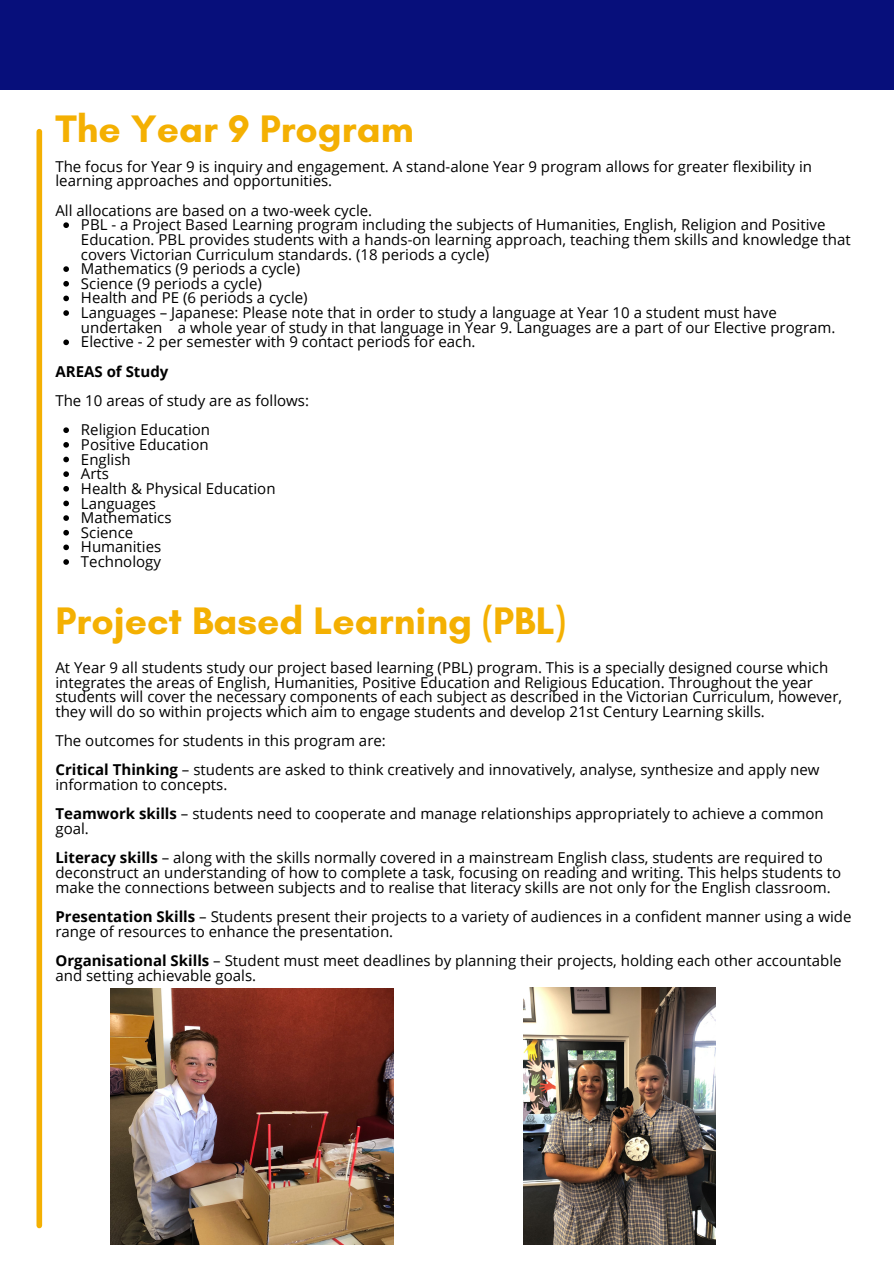
<style>
.page{position:relative;width:894px;height:1264px;background:#fff}
.page>*{position:absolute;margin:0;border:0;box-sizing:border-box;transform-origin:0 0}
.t1{font:700 39px "Glacial Indifference";color:#f4b002}
.t2{font:15px/14.7px "Open Sans";color:#000}
.t3{font:700 15px "Open Sans";color:#000}
.s1{font-weight:700}
</style>
<div class="page">
<div style="left:0;top:0;width:893px;height:89px;background:#070f7b"></div>
<div style="left:36px;top:132px;width:6px;height:1093px;background:#f4b002"></div>
<img style="left:110px;top:988px;width:283px;height:256px">
<img style="left:523px;top:987px;width:192px;height:257px">
<svg style="left:63px;top:222px;width:6px;height:6px"></svg>
<svg style="left:63px;top:266px;width:6px;height:6px"></svg>
<svg style="left:63px;top:281px;width:6px;height:5px"></svg>
<svg style="left:63px;top:295px;width:6px;height:6px"></svg>
<svg style="left:63px;top:310px;width:6px;height:6px"></svg>
<svg style="left:63px;top:339px;width:6px;height:6px"></svg>
<svg style="left:63px;top:427px;width:6px;height:6px"></svg>
<svg style="left:63px;top:442px;width:6px;height:5px"></svg>
<svg style="left:63px;top:456px;width:6px;height:6px"></svg>
<svg style="left:63px;top:471px;width:6px;height:6px"></svg>
<svg style="left:63px;top:486px;width:6px;height:5px"></svg>
<svg style="left:63px;top:500px;width:6px;height:6px"></svg>
<svg style="left:63px;top:515px;width:6px;height:6px"></svg>
<svg style="left:63px;top:530px;width:6px;height:5px"></svg>
<svg style="left:63px;top:544px;width:6px;height:6px"></svg>
<svg style="left:63px;top:559px;width:6px;height:6px"></svg>
<p class="t1" style="left:55px;top:104px;width:360px">The Year 9 Program</p>
<p class="t2" style="left:55px;top:158px;width:757px">The focus for Year 9 is inquiry and engagement. A stand-alone Year 9 program allows for greater flexibility in learning approaches and opportunities.</p>
<p class="t2" style="left:55px;top:202px;width:318px">All allocations are based on a two-week cycle.</p>
<p class="t2" style="left:81px;top:217px;width:771px">PBL - a Project Based Learning program including the subjects of Humanities, English, Religion and Positive<br>Education. PBL provides students with a hands-on learning approach, teaching them skills and knowledge that covers Victorian Curriculum standards. (18 periods a cycle)</p>
<p class="t2" style="left:81px;top:261px;width:220px">Mathematics (9 periods a cycle)</p>
<p class="t2" style="left:81px;top:276px;width:182px">Science (9 periods a cycle)</p>
<p class="t2" style="left:81px;top:290px;width:228px">Health and PE (6 periods a cycle)</p>
<p class="t2" style="left:81px;top:305px;width:755px">Languages – Japanese: Please note that in order to study a language at Year 10 a student must have undertaken a whole year of study in that language in Year 9. Languages are a part of our Elective program.</p>
<p class="t2" style="left:81px;top:334px;width:396px">Elective - 2 per semester with 9 contact periods for each.</p>
<p class="t3" style="left:55px;top:360px;width:114px">AREAS of Study</p>
<p class="t2" style="left:55px;top:393px;width:255px">The 10 areas of study are as follows:</p>
<p class="t2" style="left:81px;top:422px;width:131px">Religion Education</p>
<p class="t2" style="left:81px;top:437px;width:129px">Positive Education</p>
<p class="t2" style="left:81px;top:451px;width:51px">English</p>
<p class="t2" style="left:81px;top:466px;width:30px">Arts</p>
<p class="t2" style="left:81px;top:480px;width:196px">Health &amp; Physical Education</p>
<p class="t2" style="left:81px;top:495px;width:76px">Languages</p>
<p class="t2" style="left:81px;top:510px;width:92px">Mathematics</p>
<p class="t2" style="left:81px;top:524px;width:54px">Science</p>
<p class="t2" style="left:81px;top:539px;width:82px">Humanities</p>
<p class="t2" style="left:81px;top:554px;width:81px">Technology</p>
<p class="t1" style="left:55px;top:597px;width:512px">Project Based Learning (PBL)</p>
<p class="t2" style="left:55px;top:659px;width:788px">At Year 9 all students study our project based learning (PBL) program. This is a specially designed course which integrates the areas of English, Humanities, Positive Education and Religious Education. Throughout the year students will cover the necessary components of each subject as described in the Victorian Curriculum, however, they will do so within projects which aim to engage students and develop 21st Century Learning skills.</p>
<p class="t2" style="left:55px;top:733px;width:332px">The outcomes for students in this program are:</p>
<p class="t2" style="left:55px;top:762px;width:765px"><span class="s1">Critical Thinking</span> – students are asked to think creatively and innovatively, analyse, synthesize and apply new information to concepts.</p>
<p class="t2" style="left:55px;top:806px;width:769px"><span class="s1">Teamwork skills</span> – students need to cooperate and manage relationships appropriately to achieve a common goal.</p>
<p class="t2" style="left:55px;top:850px;width:787px"><span class="s1">Literacy skills</span> – along with the skills normally covered in a mainstream English class, students are required to deconstruct an understanding of how to complete a task, focusing on reading and writing. This helps students to make the connections between subjects and to realise that literacy skills are not only for the English classroom.</p>
<p class="t2" style="left:55px;top:908px;width:797px"><span class="s1">Presentation Skills</span> – Students present their projects to a variety of audiences in a confident manner using a wide range of resources to enhance the presentation.</p>
<p class="t2" style="left:55px;top:952px;width:787px"><span class="s1">Organisational Skills</span> – Student must meet deadlines by planning their projects, holding each other accountable and setting achievable goals.</p>
</div>
